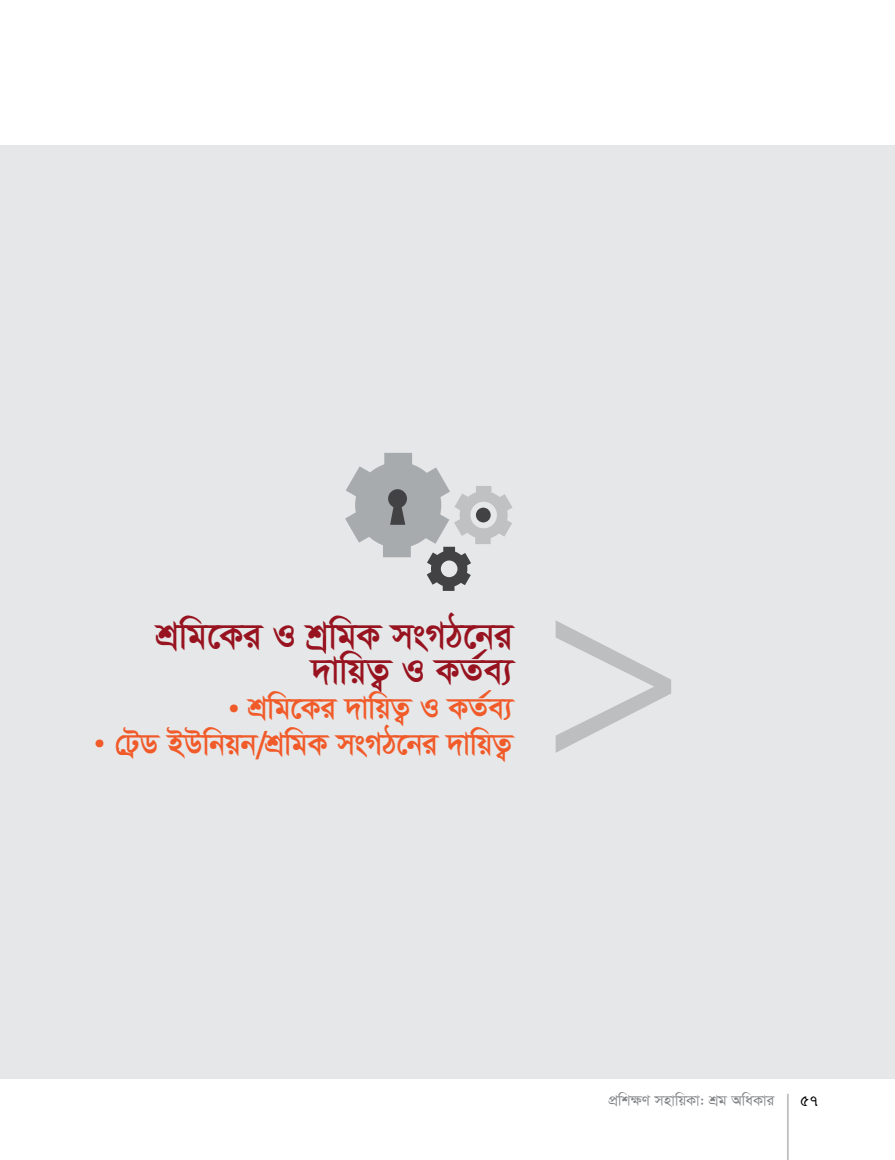
<style>
.page{position:relative;width:895px;height:1160px;background:#fff}
.page>*{position:absolute;margin:0;border:0;box-sizing:border-box;transform-origin:0 0}
.t1{font:700 42px/35px "Sutonny MJ";color:#97131f;text-align:right}
.t2{font:700 35px "Sutonny MJ";color:#f15a29}
.t3{font:17.5px "Sutonny MJ";color:#808285}
.t4{font:17.5px "Sutonny MJ";color:#000}
.s1{font-family:"Cambria";font-weight:400;font-size:26.25px}
</style>
<div class="page">
<div style="left:0;top:145px;width:895px;height:932px;background:#e6e7e8"></div>
<hr style="left:787px;top:1093px;width:1px;height:66px;background:#bcbec0">
<svg style="left:555px;top:621px;width:116px;height:131px"></svg>
<svg style="left:345px;top:453px;width:167px;height:138px"></svg>
<div style="left:476px;top:507px;width:14px;height:15px;background:#424244;border-radius:50%"></div>
<p class="t1" style="left:157px;top:620px;width:357px">KÖWG‡KI I KªWGK MSMV‡BI `VWQZ¡ I KZ©E¨</p>
<p class="t2" style="left:228px;top:688px;width:286px"><span class="s1">•</span> KÖWG‡KI `VWQZ¡ I KZ©E¨</p>
<p class="t2" style="left:94px;top:723px;width:420px"><span class="s1">•</span> †U«W BDWBQB/KÖWGK MSMV‡BI `VWQZ¡</p>
<p class="t3" style="left:609px;top:1090px;width:167px">CÖWK¶Y MNVWQKV: KÖG AWAKVI</p>
<p class="t4" style="left:800px;top:1090px;width:19px">57</p>
</div>
